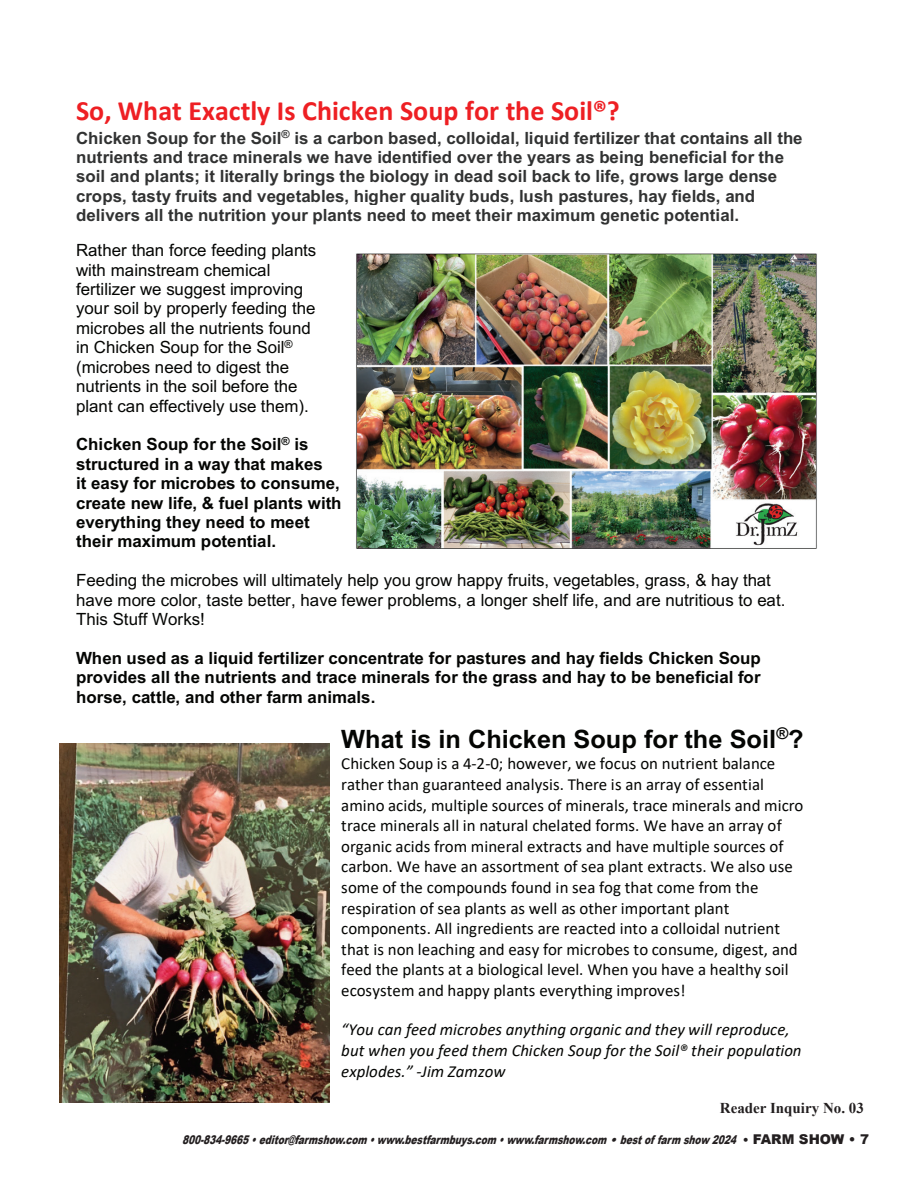
<style>
.page{position:relative;width:918px;height:1188px;background:#fff}
.page>*{position:absolute;margin:0;border:0;box-sizing:border-box;transform-origin:0 0}
.t1{font:700 28.05px "Calibri";color:#ee1f23}
.t2{font:700 25.35px "Arial";color:#040503}
.t3{font:16.95px/20.5px "Calibri";color:#040503}
.t4{font:16.95px/19.4px "Arial";letter-spacing:.005em;color:#040503}
.t5{font:700 16.95px/19.4px "Arial";letter-spacing:.005em;color:#313232}
.t6{font:700 16.95px/19.4px "Arial";letter-spacing:.005em;color:#040503}
.t7{font:italic 16.95px/20.5px "Calibri";letter-spacing:.005em;color:#040503}
.t8{font:700 15px "Times New Roman";color:#231f20}
.t9{font:italic 900 12px "Arial";color:#231f20;scale:.75 1}
.s1{font-style:normal}
.s2{font-style:normal;font-size:13.5px}
</style>
<div class="page">
<img style="left:356px;top:253px;width:461px;height:296px">
<img style="left:60px;top:743px;width:270px;height:360px">
<p class="t1" style="left:76px;top:91px;width:545px">So, What Exactly Is Chicken Soup for the Soil®?</p>
<p class="t5" style="left:76px;top:128px;width:728px">Chicken Soup for the Soil<sup>®</sup> is a carbon based, colloidal, liquid fertilizer that contains all the nutrients and trace minerals we have identified over the years as being beneficial for the soil and plants; it literally brings the biology in dead soil back to life, grows large dense crops, tasty fruits and vegetables, higher quality buds, lush pastures, hay fields, and delivers all the nutrition your plants need to meet their maximum genetic potential.</p>
<p class="t4" style="left:76px;top:241px;width:242px">Rather than force feeding plants with mainstream chemical fertilizer we suggest improving your soil by properly feeding the microbes all the nutrients found in Chicken Soup for the Soil<sup>® </sup>(microbes need to digest the nutrients in the soil before the plant can effectively use them).</p>
<p class="t6" style="left:76px;top:435px;width:267px">Chicken Soup for the Soil<sup>®</sup> is structured in a way that makes<br>it easy for microbes to consume, create new life, &amp; fuel plants with everything they need to meet their maximum potential.</p>
<p class="t4" style="left:76px;top:570px;width:711px">Feeding the microbes will ultimately help you grow happy fruits, vegetables, grass, &amp; hay that have more color, taste better, have fewer problems, a longer shelf life, and are nutritious to eat.<br>This Stuff Works!</p>
<p class="t6" style="left:76px;top:648px;width:686px;text-align:justify">When used as a liquid fertilizer concentrate for pastures and hay fields Chicken Soup provides all the nutrients and trace minerals for the grass and hay to be beneficial for horse, cattle, and other farm animals.</p>
<p class="t2" style="left:341px;top:721px;width:464px">What is in Chicken Soup for the Soil<sup>®</sup>?</p>
<p class="t3" style="left:341px;top:753px;width:464px">Chicken Soup is a 4-2-0; however, we focus on nutrient balance rather than guaranteed analysis. There is an array of essential amino acids, multiple sources of minerals, trace minerals and micro trace minerals all in natural chelated forms. We have an array of organic acids from mineral extracts and have multiple sources of carbon. We have an assortment of sea plant extracts. We also use some of the compounds found in sea fog that come from the respiration of sea plants as well as other important plant components. All ingredients are reacted into a colloidal nutrient that is non leaching and easy for microbes to consume, digest, and feed the plants at a biological level. When you have a healthy soil ecosystem and happy plants everything improves!</p>
<p class="t7" style="left:341px;top:1019px;width:462px">“You can feed microbes anything organic and they will reproduce, but when you feed them Chicken Soup for the Soil® their population explodes.” -Jim Zamzow</p>
<p class="t8" style="left:720px;top:1097px;width:145px">Reader Inquiry No. 03</p>
<p class="t9" style="left:182px;top:1131px;width:917px">800-834-9665•editor@farmshow.com •www.bestfarmbuys.com •www.farmshow.com • bestoffarm show 2024 <span class="s1">•</span> <span class="s2">F A R M S H O W • 7</span></p>
</div>
